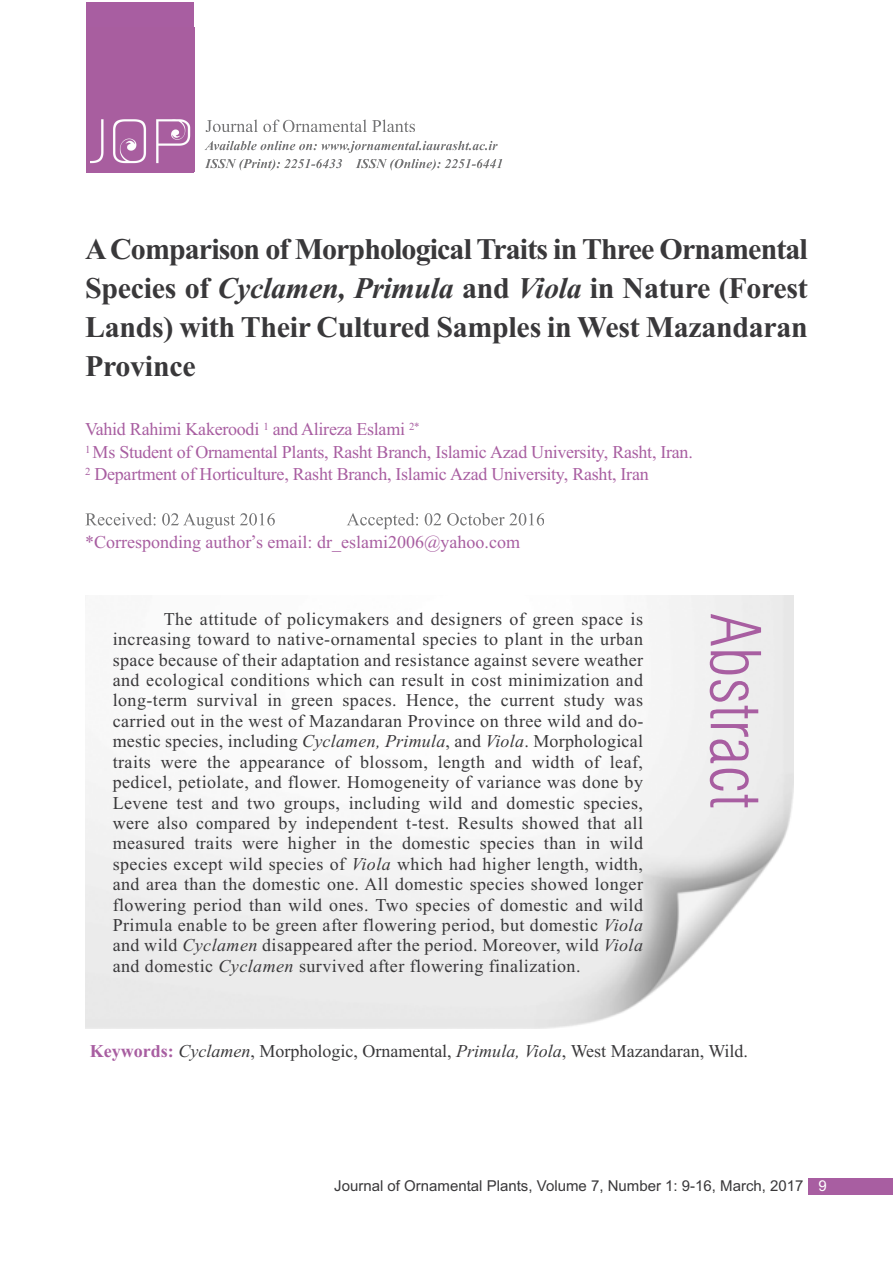
<style>
.page{position:relative;width:893px;height:1263px;background:#fff}
.page>*{position:absolute;margin:0;border:0;box-sizing:border-box;transform-origin:0 0}
.t1{font:300 condensed 67.5px "Swiss 721 BT";color:#a85ea1}
.t2{font:700 30px/39px "Times New Roman";letter-spacing:-.01em;color:#39383a;text-align:justify}
.t3{font:18px/20.4px "Times New Roman";letter-spacing:.025em;color:#39383a;text-align:justify}
.t4{font:18px/22.5px "Times New Roman";letter-spacing:-.015em;color:#a85ea1}
.t5{font:18px "Times New Roman";color:#39383a}
.t6{font:15px "Arial";color:#39383a}
.s1{font-style:italic}
.s2{font-weight:700;color:#a85ea1}
.s3{color:#fff}
</style>
<div class="page">
<div style="left:808px;top:1178px;width:84px;height:16px;background:#a85ea1"></div>
<svg style="left:85px;top:513px;width:71px;height:12px"></svg>
<svg style="left:206px;top:120px;width:52px;height:12px"></svg>
<svg style="left:204px;top:141px;width:47px;height:9px"></svg>
<svg style="left:205px;top:159px;width:56px;height:12px"></svg>
<div style="left:87px;top:2px;width:107px;height:171px;background:#a85ea1"></div>
<img style="left:90px;top:119px;width:101px;height:45px">
<img style="left:85px;top:596px;width:708px;height:433px">
<h2 class="t2" style="left:85px;top:229px;width:724px">AComparison of Morphological Traits in Three Ornamental Species of <span class="s1">Cyclamen, Primula</span> and <span class="s1">Viola</span> in Nature (Forest Lands) with Their Cultured Samples in West Mazandaran Province</h2>
<p class="t4" style="left:85px;top:418px;width:609px">Vahid Rahimi Kakeroodi <sup>1</sup> and Alireza Eslami <sup>2*<br>1</sup> Ms Student of Ornamental Plants, Rasht Branch, Islamic Azad University, Rasht, Iran.<br><sup>2</sup> Department of Horticulture, Rasht Branch, Islamic Azad University, Rasht, Iran</p>
<p class="t4" style="left:85px;top:530px;width:436px">*Corresponding author s email: dr_eslami2006@yahoo.com</p>
<p class="t4" style="left:252px;top:520px;width:6px">,</p>
<p class="t3" style="left:113px;top:608px;width:532px;text-indent:51px">The attitude of policymakers and designers of green space is increasing toward to native-ornamental species to plant in the urban space because of their adaptation and resistance against severe weather and ecological conditions which can result in cost minimization and long-term survival in green spaces. Hence, the current study was carried out in the west of Mazandaran Province on three wild and do&shy;mestic species, including <span class="s1">Cyclamen, Primula</span>, and <span class="s1">Viola</span>. Morphological traits were the appearance of blossom, length and width of leaf, pedicel, petiolate, and flower. Homogeneity of variance was done by Levene test and two groups, including wild and domestic species, were also compared by independent t-test. Results showed that all measured traits were higher in the domestic species than in wild species except wild species of <span class="s1">Viola</span> which had higher length, width, and area than the domestic one. All domestic species showed longer flowering period than wild ones. Two species of domestic and wild Primula enable to be green after flowering period, but domestic <span class="s1">Viola </span>and wild <span class="s1">Cyclamen</span> disappeared after the period. Moreover, wild <span class="s1">Viola </span>and domestic <span class="s1">Cyclamen</span> survived after flowering finalization.</p>
<h1 class="t1" style="left:773px;top:613px;width:197px;rotate:90deg">Abstract</h1>
<p class="t5" style="left:90px;top:1040px;width:660px"><span class="s2">Keywords:</span> <span class="s1">Cyclamen</span>, Morphologic, Ornamental, <span class="s1">Primula, Viola</span>, West Mazandaran, Wild.</p>
<p class="t6" style="left:334px;top:1177px;width:494px">Journal of Ornamental Plants, Volume 7, Number 1: 9-16, March, 2017 <span class="s3">9</span></p>
</div>
